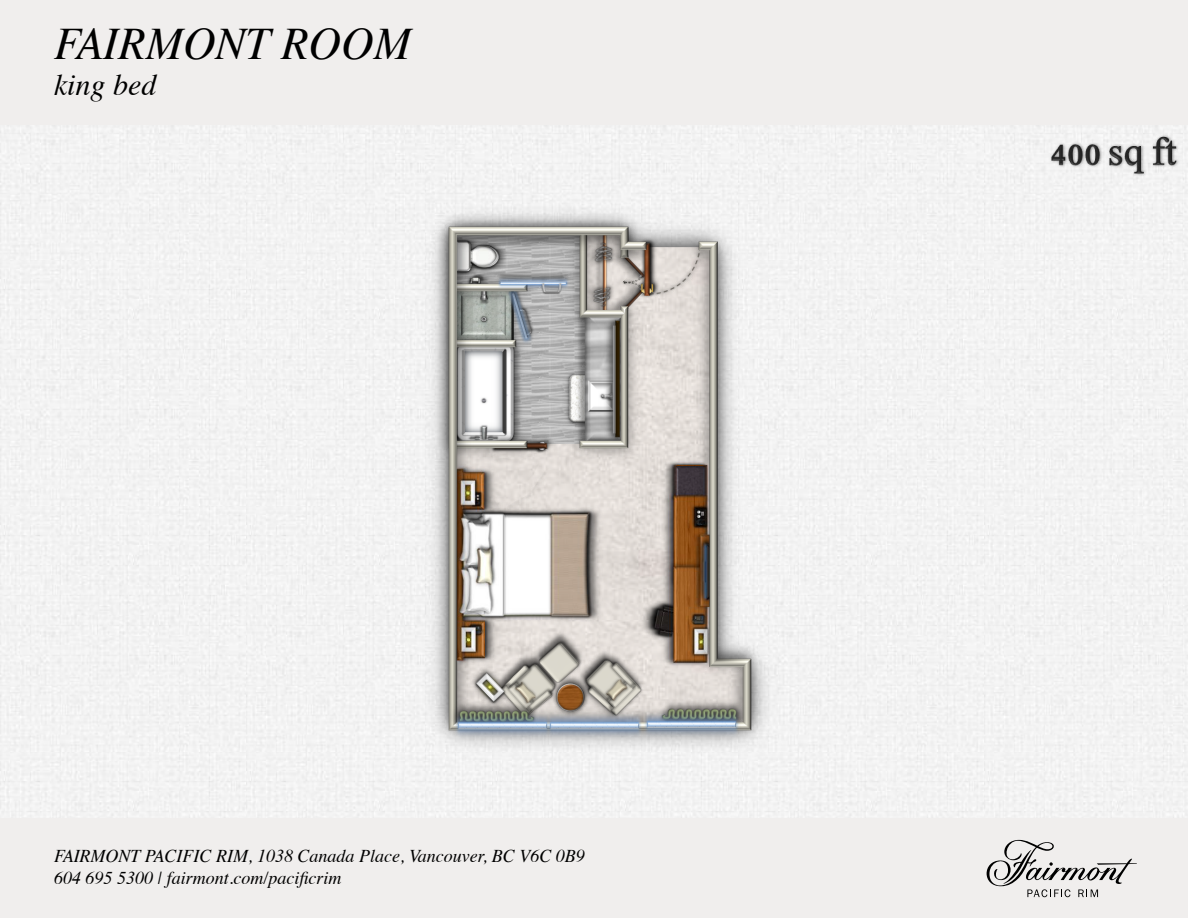
<style>
.page{position:relative;width:1188px;height:918px;background:#fff}
.page>*{position:absolute;margin:0;border:0;box-sizing:border-box;transform-origin:0 0}
.t1{font:italic 45px "Times";color:#000}
.t2{font:italic 30px "Times";color:#000}
.t3{font:italic 18px/21.6px "Times";color:#000}
</style>
<div class="page">
<div style="left:420px;top:198px;width:361px;height:562px;background:#f2f2f2"></div>
<img style="left:425px;top:221px;width:6px;height:67px">
<div style="left:431px;top:210px;width:215px;height:256px;background:#ececec"></div>
<img style="left:434px;top:215px;width:332px;height:528px">
<img style="left:438px;top:689px;width:112px;height:49px">
<img style="left:446px;top:702px;width:97px;height:34px">
<img style="left:646px;top:688px;width:112px;height:48px">
<img style="left:653px;top:700px;width:97px;height:34px">
<img style="left:454px;top:711px;width:92px;height:30px">
<img style="left:546px;top:711px;width:97px;height:30px">
<img style="left:643px;top:710px;width:97px;height:29px">
<img style="left:488px;top:263px;width:87px;height:43px">
<img style="left:495px;top:275px;width:73px;height:29px">
<img style="left:1021px;top:124px;width:167px;height:58px">
<div style="left:0;top:0;width:1188px;height:124px;background:#f0eeed"></div>
<div style="left:0;top:819px;width:1188px;height:99px;background:#f0eeed"></div>
<svg style="left:987px;top:840px;width:150px;height:57px"></svg>
<h1 class="t1" style="left:54px;top:5px;width:359px">FAIRMONT ROOM</h1>
<h2 class="t2" style="left:54px;top:59px;width:104px">king bed</h2>
<p class="t3" style="left:54px;top:844px;width:532px">FAIRMONT PACIFIC RIM, 1038 Canada Place, Vancouver, BC V6C 0B9<br>604 695 5300 | fairmont.com/pacificrim</p>
</div>
